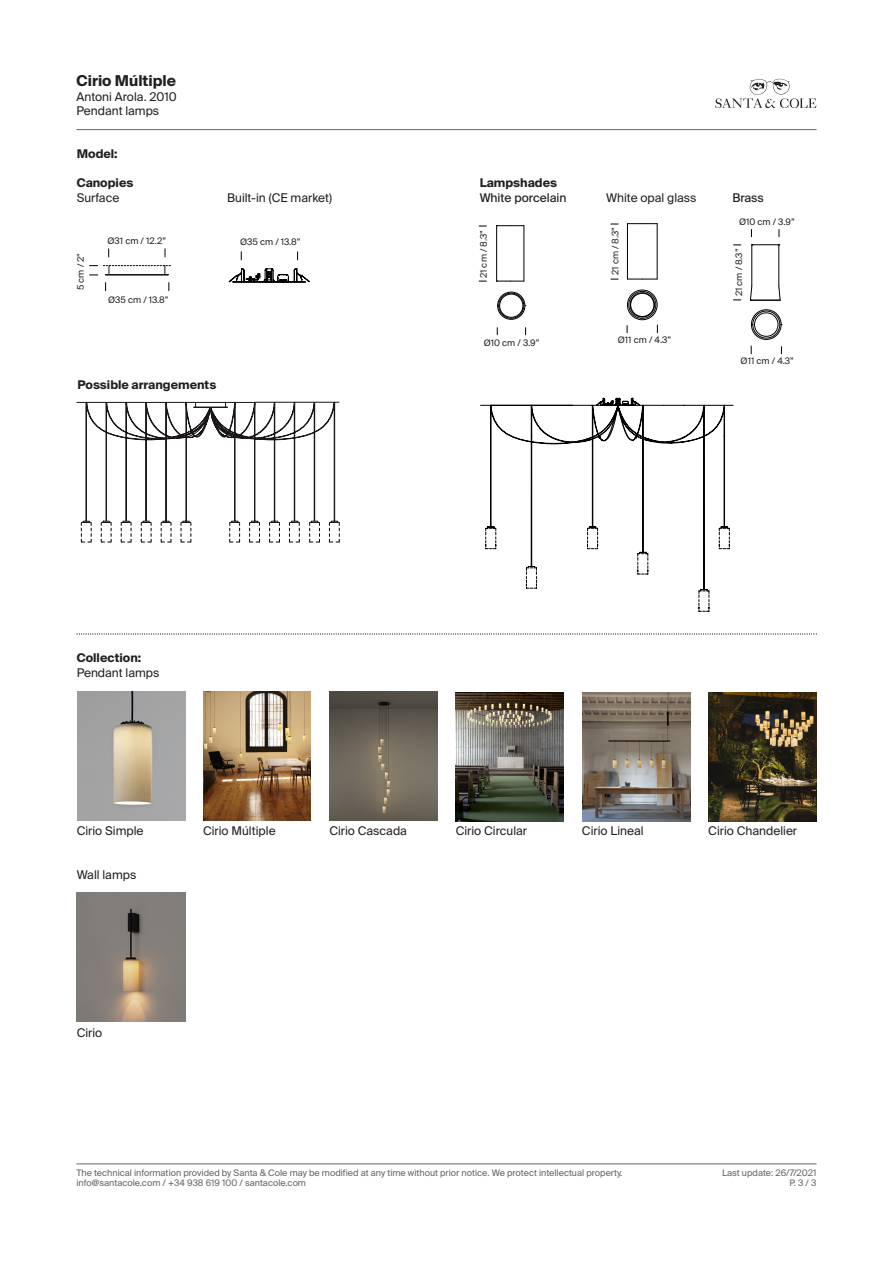
<style>
.page{position:relative;width:893px;height:1263px;background:#fff}
.page>*{position:absolute;margin:0;border:0;box-sizing:border-box;transform-origin:0 0}
.t1{font:700 15px "Suisse Intl";color:#231f20}
.t2{font:12px/14.4px "Suisse Intl";color:#231f20}
.t3{font:700 12px "Suisse Intl";color:#231f20}
.t4{font:12px "Suisse Intl";color:#231f20}
.t5{font:9px "Suisse Intl";color:#636366}
.COTA{font:9px "Suisse Intl";color:#231f20}
</style>
<div class="page">
<svg style="left:715px;top:79px;width:101px;height:29px"></svg>
<hr style="left:77px;top:129px;width:739px;height:1px;background:#636366">
<hr style="left:77px;top:1163px;width:739px;height:1px;background:#636366">
<img style="left:77px;top:691px;width:108px;height:130px">
<img style="left:329px;top:691px;width:109px;height:130px">
<img style="left:583px;top:692px;width:107px;height:130px">
<img style="left:203px;top:691px;width:108px;height:129px">
<img style="left:456px;top:692px;width:107px;height:129px">
<img style="left:708px;top:692px;width:108px;height:129px">
<svg style="left:77px;top:634px;width:740px;height:1px"></svg>
<svg style="left:229px;top:268px;width:81px;height:14px"></svg>
<svg style="left:90px;top:265px;width:80px;height:11px"></svg>
<svg style="left:76px;top:402px;width:264px;height:141px"></svg>
<svg style="left:485px;top:400px;width:245px;height:212px"></svg>
<hr style="left:627px;top:224px;width:1px;height:55px;background:#000">
<hr style="left:657px;top:224px;width:1px;height:55px;background:#000">
<svg style="left:627px;top:223px;width:30px;height:1px"></svg>
<svg style="left:627px;top:279px;width:30px;height:1px"></svg>
<div style="left:629px;top:291px;width:27px;height:28px;border:1px solid #000;border-radius:50%"></div>
<div style="left:627px;top:290px;width:30px;height:30px;border:1px solid #000;border-radius:50%"></div>
<div style="left:630px;top:292px;width:25px;height:25px;border:1px solid #000;border-radius:50%"></div>
<div style="left:630px;top:293px;width:24px;height:24px;border:1px solid #000;border-radius:50%"></div>
<hr style="left:496px;top:226px;width:1px;height:55px;background:#000">
<hr style="left:524px;top:226px;width:1px;height:55px;background:#000">
<div style="left:498px;top:293px;width:26px;height:25px;border:1px solid #000;border-radius:50%"></div>
<div style="left:497px;top:292px;width:28px;height:28px;border:1px solid #000;border-radius:50%"></div>
<div style="left:499px;top:294px;width:24px;height:24px;border:1px solid #000;border-radius:50%"></div>
<svg style="left:497px;top:281px;width:27px;height:1px"></svg>
<svg style="left:497px;top:225px;width:27px;height:1px"></svg>
<hr style="left:779px;top:245px;width:1px;height:40px;background:#000">
<hr style="left:751px;top:245px;width:1px;height:40px;background:#000">
<div style="left:754px;top:313px;width:24px;height:24px;border:1px solid #000;border-radius:50%"></div>
<div style="left:752px;top:311px;width:28px;height:27px;border:1px solid #000;border-radius:50%"></div>
<div style="left:751px;top:309px;width:30px;height:31px;border:1px solid #000;border-radius:50%"></div>
<svg style="left:751px;top:244px;width:29px;height:2px"></svg>
<svg style="left:750px;top:285px;width:31px;height:16px"></svg>
<img style="left:77px;top:892px;width:108px;height:130px">
<h1 class="t1" style="left:77px;top:72px;width:101px">Cirio Múltiple</h1>
<h2 class="t2" style="left:77px;top:89px;width:102px">Antoni Arola. 2010<br>Pendant lamps</h2>
<p class="t3" style="left:77px;top:147px;width:42px">Model:</p>
<p class="t3" style="left:77px;top:176px;width:58px">Canopies</p>
<p class="t3" style="left:480px;top:176px;width:79px">Lampshades</p>
<p class="t2" style="left:227px;top:190px;width:106px">Built-in (CE market)</p>
<p class="t2" style="left:77px;top:190px;width:44px">Surface</p>
<p class="t4" style="left:480px;top:190px;width:88px">White porcelain</p>
<p class="t2" style="left:606px;top:190px;width:92px">White opal glass</p>
<p class="t4" style="left:732px;top:190px;width:33px">Brass</p>
<p class="COTA" style="left:75px;top:290px;width:39px;rotate:-90deg">5 cm / 2”</p>
<p class="COTA" style="left:108px;top:235px;width:60px">Ø31 cm / 12.2”</p>
<p class="COTA" style="left:240px;top:236px;width:62px">Ø35 cm / 13.8”</p>
<p class="COTA" style="left:108px;top:295px;width:62px">Ø35 cm / 13.8”</p>
<p class="t3" style="left:77px;top:378px;width:140px">Possible arrangements</p>
<p class="t3" style="left:77px;top:651px;width:66px">Collection:</p>
<p class="t2" style="left:77px;top:665px;width:84px">Pendant lamps</p>
<p class="COTA" style="left:478px;top:278px;width:49px;rotate:-90deg">21 cm / 8.3”</p>
<p class="COTA" style="left:484px;top:337px;width:57px">Ø10 cm / 3.9”</p>
<p class="COTA" style="left:610px;top:275px;width:49px;rotate:-90deg">21 cm / 8.3”</p>
<p class="COTA" style="left:618px;top:335px;width:55px">Ø11 cm / 4.3”</p>
<p class="COTA" style="left:739px;top:217px;width:57px">Ø10 cm / 3.9”</p>
<p class="COTA" style="left:734px;top:296px;width:49px;rotate:-90deg">21 cm / 8.3”</p>
<p class="COTA" style="left:741px;top:356px;width:55px">Ø11 cm / 4.3”</p>
<p class="t2" style="left:77px;top:824px;width:68px">Cirio Simple</p>
<p class="t2" style="left:203px;top:824px;width:74px">Cirio Múltiple</p>
<p class="t2" style="left:329px;top:824px;width:79px">Cirio Cascada</p>
<p class="t2" style="left:456px;top:824px;width:73px">Cirio Circular</p>
<p class="t2" style="left:582px;top:824px;width:63px">Cirio Lineal</p>
<p class="t2" style="left:708px;top:824px;width:90px">Cirio Chandelier</p>
<p class="t2" style="left:77px;top:867px;width:61px">Wall lamps</p>
<p class="t2" style="left:77px;top:1025px;width:27px">Cirio</p>
<p class="t5" style="left:77px;top:1167px;width:547px">The technical information provided by Santa &amp; Cole may be modified at any time without prior notice. We protect intellectual property.</p>
<p class="t5" style="left:722px;top:1167px;width:96px">Last update: 26/7/2021</p>
<p class="t5" style="left:77px;top:1178px;width:231px">info@santacole.com / +34 938 619 100 / santacole.com</p>
<p class="t5" style="left:789px;top:1178px;width:29px">P. 3 / 3</p>
</div>
